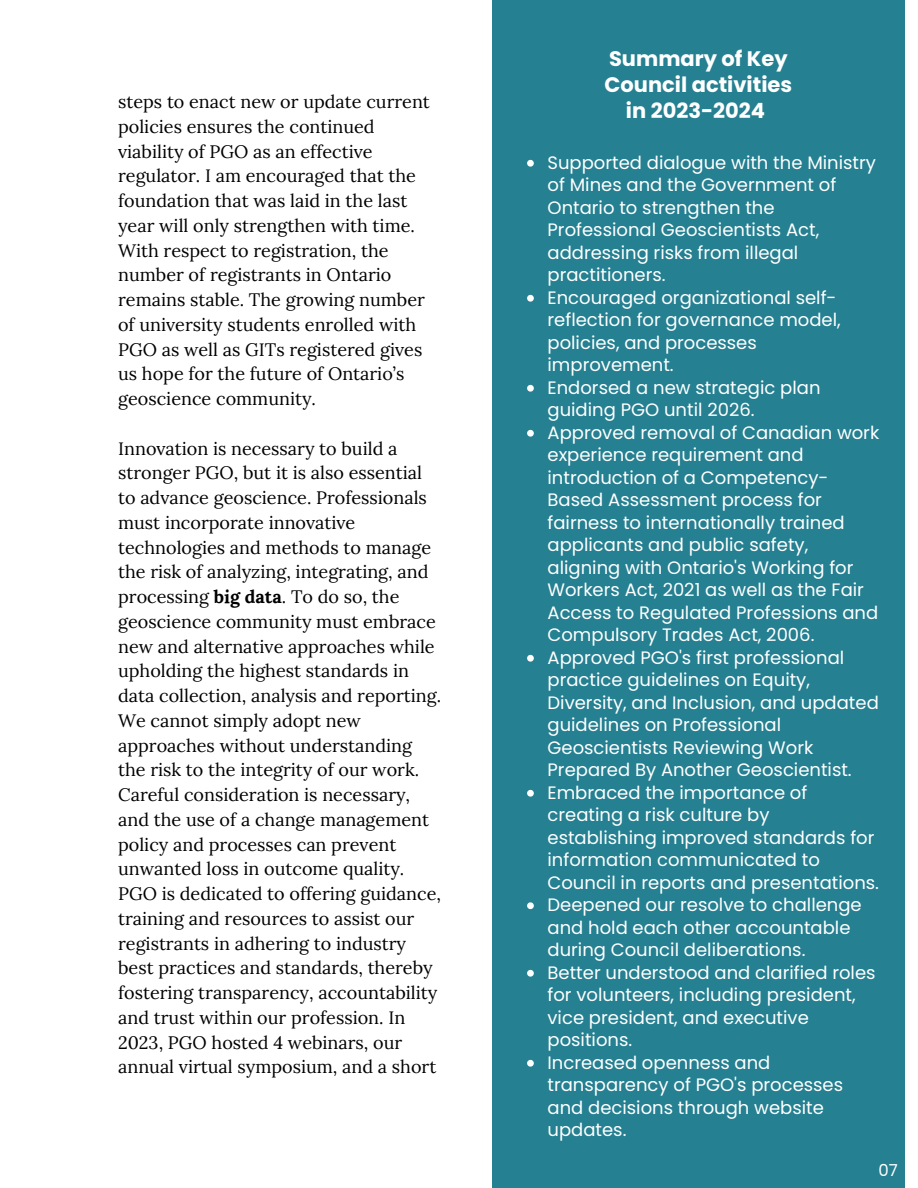
<style>
.page{position:relative;width:918px;height:1188px;background:#fff}
.page>*{position:absolute;margin:0;border:0;box-sizing:border-box;transform-origin:0 0}
.t1{font:700 21px/25.8px "Poppins";color:#fff;text-align:center}
.t2{font:18px/24.8px "Lora";color:#000}
.t3{font:18px/22.5px "Poppins";color:#fff}
.t4{font:16.5px "Poppins";color:#fff}
.s1{font-weight:700}
</style>
<div class="page">
<div style="left:492px;top:0;width:412px;height:1188px;background:#258091"></div>
<svg style="left:527px;top:160px;width:7px;height:7px"></svg>
<svg style="left:527px;top:295px;width:7px;height:7px"></svg>
<svg style="left:527px;top:385px;width:7px;height:7px"></svg>
<svg style="left:527px;top:430px;width:7px;height:7px"></svg>
<svg style="left:527px;top:655px;width:7px;height:7px"></svg>
<svg style="left:527px;top:790px;width:7px;height:7px"></svg>
<svg style="left:527px;top:902px;width:7px;height:7px"></svg>
<svg style="left:527px;top:970px;width:7px;height:7px"></svg>
<svg style="left:527px;top:1060px;width:7px;height:7px"></svg>
<p class="t2" style="left:118px;top:89px;width:313px">steps to enact new or update current policies ensures the continued viability of PGO as an effective regulator. I am encouraged that the foundation that was laid in the last year will only strengthen with time.<br>With respect to registration, the number of registrants in Ontario remains stable. The growing number of university students enrolled with PGO as well as GITs registered gives us hope for the future of Ontario’s geoscience community.</p>
<p class="t2" style="left:118px;top:436px;width:325px">Innovation is necessary to build a stronger PGO, but it is also essential to advance geoscience. Professionals must incorporate innovative technologies and methods to manage the risk of analyzing, integrating, and processing <span class="s1">big data</span>. To do so, the geoscience community must embrace new and alternative approaches while upholding the highest standards in data collection, analysis and reporting.<br>We cannot simply adopt new approaches without understanding the risk to the integrity of our work.<br>Careful consideration is necessary, and the use of a change management policy and processes can prevent unwanted loss in outcome quality.<br>PGO is dedicated to offering guidance, training and resources to assist our registrants in adhering to industry best practices and standards, thereby fostering transparency, accountability and trust within our profession. In 2023, PGO hosted 4 webinars, our annual virtual symposium, and a short</p>
<p class="t1" style="left:605px;top:46px;width:189px">Summary of Key<br>Council activities in 2023-2024</p>
<h1 class="t3" style="left:548px;top:151px;width:330px">Supported dialogue with the Ministry of Mines and the Government of<br>Ontario to strengthen the<br>Professional Geoscientists Act, addressing risks from illegal practitioners.</h1>
<p class="t3" style="left:548px;top:286px;width:295px">Encouraged organizational self&shy;reflection for governance model, policies, and processes improvement.</p>
<p class="t3" style="left:548px;top:376px;width:275px">Endorsed a new strategic plan guiding PGO until 2026.</p>
<p class="t3" style="left:548px;top:421px;width:333px">Approved removal of Canadian work experience requirement and introduction of a Competency-<br>Based Assessment process for fairness to internationally trained applicants and public safety, aligning with Ontario's Working for<br>Workers Act, 2021 as well as the Fair<br>Access to Regulated Professions and<br>Compulsory Trades Act, 2006.</p>
<p class="t3" style="left:548px;top:646px;width:333px">Approved PGO's first professional practice guidelines on Equity, Diversity, and Inclusion, and updated guidelines on Professional Geoscientists Reviewing Work Prepared By Another Geoscientist.</p>
<p class="t3" style="left:548px;top:781px;width:333px">Embraced the importance of creating a risk culture by establishing improved standards for information communicated to<br>Council in reports and presentations.</p>
<p class="t3" style="left:548px;top:894px;width:316px">Deepened our resolve to challenge and hold each other accountable during Council deliberations.</p>
<p class="t3" style="left:548px;top:961px;width:330px">Better understood and clarified roles for volunteers, including president, vice president, and executive positions.</p>
<p class="t3" style="left:548px;top:1051px;width:297px">Increased openness and transparency of PGO's processes and decisions through website updates.</p>
<p class="t4" style="left:878px;top:1159px;width:21px">07</p>
</div>
